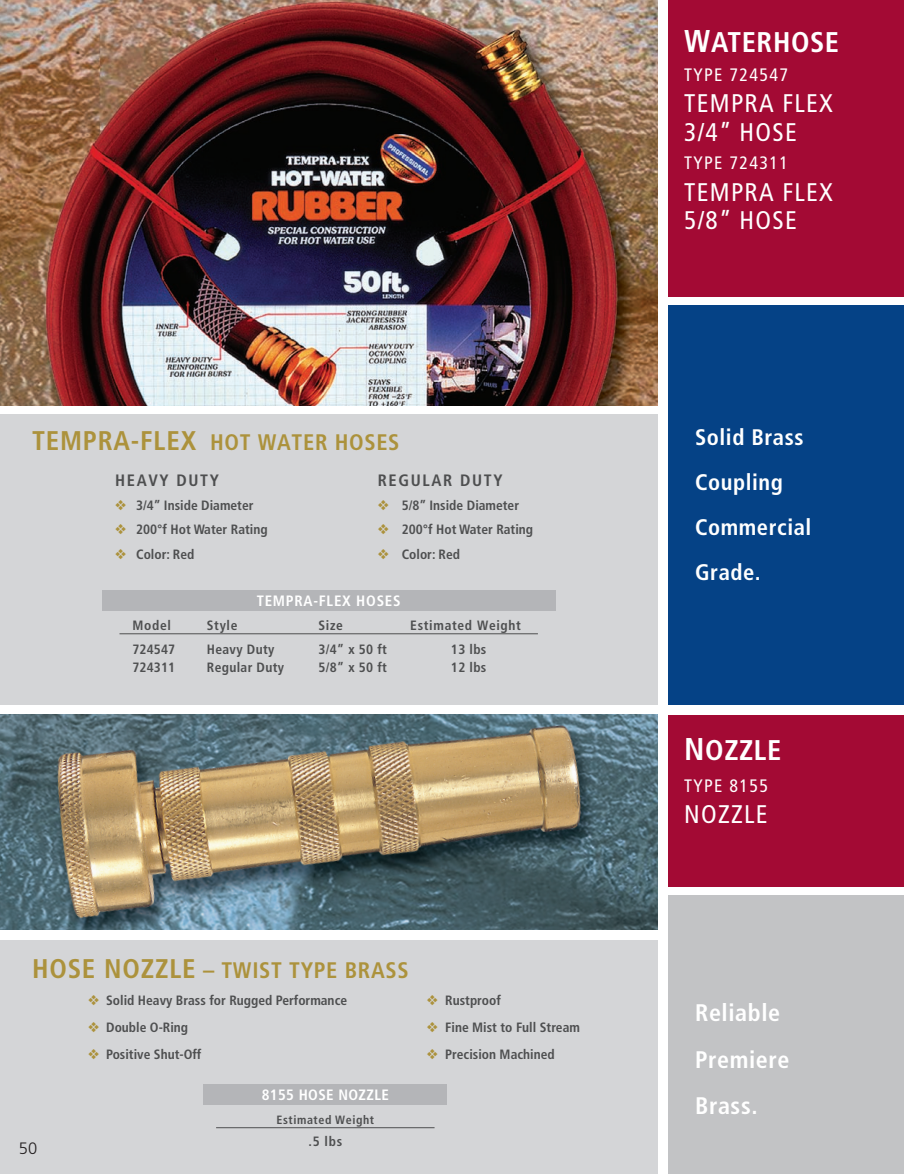
<style>
.page{position:relative;width:904px;height:1174px;background:#fff}
.page>*{position:absolute;margin:0;border:0;box-sizing:border-box;transform-origin:0 0}
.t1{font:condensed 30px "Nobel";letter-spacing:.09em;color:#fff}
.t2{font:700 condensed 28.5px "Frutiger LT Std";letter-spacing:.02em;color:#fff}
.t3{font:condensed 27px "Nobel";color:#fff}
.t4{font:condensed 25.5px/28.5px "Frutiger LT Std";letter-spacing:.05em;color:#fff}
.t5{font:700 condensed 24px/46.8px "Frutiger LT Std";letter-spacing:.025em;color:#fff}
.t6{font:700 condensed 22.5px "Frutiger LT Std";letter-spacing:.03em;color:#ac923c}
.t7{font:700 condensed 22.5px/45px "Frutiger LT Std";letter-spacing:.025em;color:#fff}
.t8{font:condensed 18px "Frutiger LT Std";letter-spacing:.075em;color:#fff}
.t9{font:700 condensed 16.5px "Frutiger LT Std";letter-spacing:.1em;color:#4e4f50}
.t10{font:300 16.5px "Frutiger LT Std";color:#231f20}
.t11{font:700 condensed 15px "Frutiger LT Std";letter-spacing:.05em;color:#fff}
.t12{font:700 condensed 15px "Frutiger LT Std";letter-spacing:.025em;color:#fff}
.t13{font:700 condensed 13.5px "Frutiger LT Std";color:#4e4f50}
.t14{font:700 condensed 13.5px "Frutiger LT Std";letter-spacing:.025em;color:#4e4f50}
.t15{font:700 condensed 13.5px "Frutiger LT Std";letter-spacing:.05em;color:#4e4f50}
.t16{font:700 condensed 12px "Frutiger LT Std";letter-spacing:.05em;color:#4e4f50}
.s1{font-size:27px}
.s2{font-size:31.5px}
</style>
<div class="page">
<div style="left:668px;top:895px;width:236px;height:279px;background:#c2c3c5"></div>
<img style="left:0;top:0;width:658px;height:406px">
<div style="left:0;top:940px;width:658px;height:234px;background:#d4d5d7"></div>
<img style="left:0;top:715px;width:658px;height:215px">
<div style="left:668px;top:0;width:236px;height:297px;background:#a30a34"></div>
<div style="left:668px;top:715px;width:236px;height:172px;background:#a30a34"></div>
<div style="left:668px;top:306px;width:236px;height:399px;background:#054286"></div>
<div style="left:0;top:414px;width:658px;height:291px;background:#d4d5d7"></div>
<div style="left:102px;top:590px;width:453px;height:21px;background:#b4b5b8"></div>
<hr style="left:119px;top:633px;width:419px;height:1px;background:#4e4f50">
<div style="left:204px;top:1084px;width:243px;height:20px;background:#b4b5b8"></div>
<hr style="left:216px;top:1127px;width:218px;height:1px;background:#4e4f50">
<h3 class="t6" style="left:32px;top:429px;width:369px"><span class="s1">TEMPRA-FLEX</span> HOT WATER HOSES</h3>
<p class="t9" style="left:115px;top:471px;width:105px">HEAVY DUTY</p>
<p class="t9" style="left:378px;top:471px;width:126px">REGULAR DUTY</p>
<p class="t13" style="left:136px;top:497px;width:119px">3/4” Inside Diameter</p>
<p class="t13" style="left:402px;top:497px;width:119px">5/8” Inside Diameter</p>
<p class="t13" style="left:136px;top:521px;width:133px">200°f Hot Water Rating</p>
<p class="t13" style="left:402px;top:521px;width:133px">200°f Hot Water Rating</p>
<p class="t13" style="left:136px;top:546px;width:60px">Color: Red</p>
<p class="t13" style="left:402px;top:546px;width:60px">Color: Red</p>
<p class="t11" style="left:257px;top:591px;width:145px">TEMPRA-FLEX HOSES</p>
<p class="t13" style="left:132px;top:617px;width:40px">Model</p>
<p class="t13" style="left:207px;top:617px;width:32px">Style</p>
<p class="t13" style="left:318px;top:617px;width:26px">Size</p>
<p class="t15" style="left:410px;top:617px;width:112px">Estimated Weight</p>
<p class="t13" style="left:132px;top:641px;width:44px">724547</p>
<p class="t14" style="left:207px;top:641px;width:69px">Heavy Duty</p>
<p class="t13" style="left:318px;top:641px;width:70px">3/4” x 50 ft</p>
<p class="t13" style="left:451px;top:641px;width:37px">13 lbs</p>
<p class="t13" style="left:132px;top:659px;width:44px">724311</p>
<p class="t14" style="left:207px;top:659px;width:79px">Regular Duty</p>
<p class="t13" style="left:318px;top:659px;width:70px">5/8” x 50 ft</p>
<p class="t13" style="left:451px;top:659px;width:37px">12 lbs</p>
<h3 class="t6" style="left:32px;top:956px;width:378px"><span class="s1">HOSE NOZZLE</span> – TWIST TYPE BRASS</h3>
<p class="t13" style="left:106px;top:992px;width:242px">Solid Heavy Brass for Rugged Performance</p>
<p class="t13" style="left:445px;top:992px;width:57px">Rustproof</p>
<p class="t13" style="left:106px;top:1019px;width:84px">Double O-Ring</p>
<p class="t13" style="left:445px;top:1019px;width:136px">Fine Mist to Full Stream</p>
<p class="t13" style="left:106px;top:1046px;width:97px">Positive Shut-Off</p>
<p class="t13" style="left:445px;top:1046px;width:111px">Precision Machined</p>
<p class="t10" style="left:19px;top:1139px;width:20px">50</p>
<p class="t12" style="left:262px;top:1085px;width:129px">8155 HOSE NOZZLE</p>
<p class="t16" style="left:276px;top:1112px;width:99px">Estimated Weight</p>
<p class="t13" style="left:308px;top:1133px;width:35px">.5 lbs</p>
<h2 class="t2" style="left:684px;top:25px;width:156px"><span class="s2">W</span>ATERHOSE</h2>
<h3 class="t8" style="left:684px;top:64px;width:105px">TYPE 724547</h3>
<h3 class="t4" style="left:684px;top:89px;width:150px">TEMPRA FLEX<br>3/4” HOSE</h3>
<h3 class="t8" style="left:684px;top:152px;width:105px">TYPE 724311</h3>
<h3 class="t4" style="left:684px;top:178px;width:150px">TEMPRA FLEX<br>5/8” HOSE</h3>
<h1 class="t1" style="left:753px;top:25px;width:92px">Bel-Aire</h1>
<h3 class="t3" style="left:761px;top:101px;width:77px">Type 1412</h3>
<h3 class="t7" style="left:695px;top:415px;width:118px">Solid Brass<br>Coupling<br>Commercial<br>Grade.</h3>
<h2 class="t2" style="left:684px;top:733px;width:99px"><span class="s2">N</span>OZZLE</h2>
<h3 class="t8" style="left:684px;top:775px;width:85px">TYPE 8155</h3>
<h3 class="t4" style="left:684px;top:800px;width:85px">NOZZLE</h3>
<h3 class="t5" style="left:695px;top:989px;width:96px">Reliable<br>Premiere<br>Brass.</h3>
</div>
